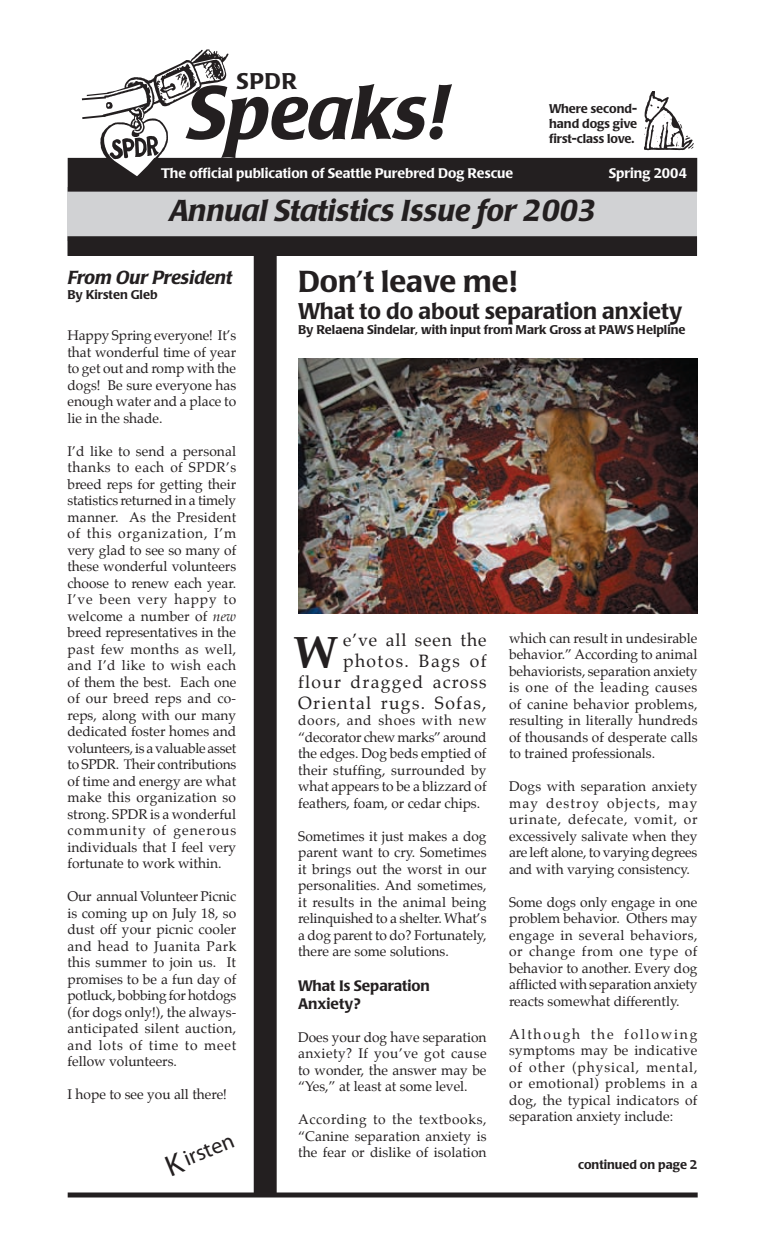
<style>
.page{position:relative;width:765px;height:1260px;background:#fff}
.page>*{position:absolute;margin:0;border:0;box-sizing:border-box;transform-origin:0 0}
.t1{font:italic 500 75px "Poppl Laudatio";color:#231f20}
.t2{font:700 45px "Palatino";color:#231f20}
.t3{font:italic 500 30px "Poppl Laudatio";color:#231f20}
.t4{font:500 30px "Poppl Laudatio";color:#231f20}
.t5{font:500 22.5px "Poppl Laudatio";color:#231f20}
.t6{font:22.5px "New Berolina MT";color:#231f20}
.t7{font:italic 500 18.75px "Poppl Laudatio";color:#231f20}
.t8{font:17.5px/21px "Palatino";letter-spacing:.075em;color:#231f20;text-align:right}
.t9{font:500 15px/18px "Poppl Laudatio";color:#231f20}
.t10{font:13.75px/16.5px "Palatino";color:#231f20;text-align:justify}
.t11{font:500 13.75px "Poppl Laudatio";color:#fff}
.t12{font:500 12.5px/15px "Poppl Laudatio";color:#231f20}
.s1{font-style:italic}
.s2{font-size:30px}
</style>
<div class="page">
<div style="left:68px;top:1192px;width:630px;height:6px;background:#231f20"></div>
<div style="left:68px;top:187px;width:629px;height:53px;background:#d1d2d4"></div>
<div style="left:68px;top:237px;width:628px;height:18px;background:#231f20"></div>
<div style="left:68px;top:236px;width:629px;height:20px;border:1px solid #231f20"></div>
<div style="left:68px;top:158px;width:629px;height:33px;background:#231f20"></div>
<div style="left:68px;top:158px;width:629px;height:34px;border:1px solid #231f20"></div>
<div style="left:254px;top:245px;width:22px;height:950px;background:#231f20"></div>
<div style="left:254px;top:245px;width:23px;height:951px;border:1px solid #231f20"></div>
<svg style="left:82px;top:115px;width:19px;height:4px"></svg>
<svg style="left:81px;top:93px;width:20px;height:8px"></svg>
<img style="left:101px;top:49px;width:127px;height:127px">
<img style="left:644px;top:91px;width:50px;height:59px">
<img style="left:298px;top:359px;width:400px;height:254px">
<h3 class="t5" style="left:236px;top:68px;width:62px">SPDR</h3>
<h1 class="t1" style="left:186px;top:70px;width:262px">Speaks!</h1>
<p class="t12" style="left:549px;top:102px;width:90px">Where second&shy;hand dogs give</p>
<p class="t12" style="left:549px;top:132px;width:87px">first-class love.</p>
<p class="t11" style="left:161px;top:165px;width:354px">The official publication of Seattle Purebred Dog Rescue</p>
<p class="t11" style="left:609px;top:165px;width:80px">Spring 2004</p>
<h3 class="t3" style="left:169px;top:194px;width:428px">Annual Statistics Issue for 2003</h3>
<h3 class="t7" style="left:68px;top:267px;width:166px">From Our President</h3>
<p class="t12" style="left:68px;top:287px;width:92px">By Kirsten Gleb</p>
<p class="t10" style="left:68px;top:329px;width:170px">Happy Spring everyone! It’s that wonderful time of year to get out and romp with the dogs! Be sure everyone has enough water and a place to lie in the shade.</p>
<p class="t10" style="left:68px;top:444px;width:170px">I’d like to send a personal thanks to each of SPDR’s breed reps for getting their statistics returned in a timely manner. As the President of this organization, I’m very glad to see so many of these wonderful volunteers choose to renew each year.<br>I’ve been very happy to welcome a number of <span class="s1">new </span>breed representatives in the past few months as well, and I’d like to wish each of them the best. Each one of our breed reps and co&shy;reps, along with our many dedicated foster homes and volunteers, is a valuable asset to SPDR. Their contributions of time and energy are what make this organization so strong. SPDR is a wonderful community of generous individuals that I feel very fortunate to work within.</p>
<p class="t10" style="left:68px;top:890px;width:170px">Our annual Volunteer Picnic is coming up on July 18, so dust off your picnic cooler and head to Juanita Park this summer to join us. It promises to be a fun day of potluck, bobbing for hotdogs (for dogs only!), the always&shy;anticipated silent auction, and lots of time to meet fellow volunteers.</p>
<p class="t10" style="left:68px;top:1088px;width:161px">I hope to see you all there!</p>
<h3 class="t6" style="left:161px;top:1156px;width:74px;rotate:-23deg"><span class="s2">K</span> irsten</h3>
<h3 class="t4" style="left:298px;top:265px;width:220px">Don’t leave me!</h3>
<h3 class="t5" style="left:298px;top:298px;width:386px">What to do about separation anxiety</h3>
<p class="t12" style="left:298px;top:323px;width:389px">By Relaena Sindelar, with input from Mark Gross at PAWS Helpline</p>
<p class="t8" style="left:298px;top:631px;width:190px">e’ve all seen the photos. Bags of flour dragged across<br>Oriental rugs. Sofas,</p>
<p class="t10" style="left:298px;top:714px;width:190px">doors, and shoes with new “decorator chew marks” around the edges. Dog beds emptied of their stuffing, surrounded by what appears to be a blizzard of feathers, foam, or cedar chips.</p>
<p class="t10" style="left:298px;top:829px;width:190px">Sometimes it just makes a dog parent want to cry. Sometimes it brings out the worst in our personalities. And sometimes, it results in the animal being relinquished to a shelter. What’s a dog parent to do? Fortunately, there are some solutions.</p>
<p class="t9" style="left:298px;top:977px;width:133px">What Is Separation<br>Anxiety?</p>
<p class="t10" style="left:298px;top:1030px;width:190px">Does your dog have separation anxiety? If you’ve got cause to wonder, the answer may be “Yes,” at least at some level.</p>
<p class="t10" style="left:298px;top:1113px;width:190px">According to the textbooks, “Canine separation anxiety is the fear or dislike of isolation</p>
<h2 class="t2" style="left:293px;top:625px;width:47px">W</h2>
<p class="t10" style="left:509px;top:631px;width:190px">which can result in undesirable behavior.” According to animal behaviorists, separation anxiety is one of the leading causes of canine behavior problems, resulting in literally hundreds of thousands of desperate calls to trained professionals.</p>
<p class="t10" style="left:509px;top:779px;width:190px">Dogs with separation anxiety may destroy objects, may urinate, defecate, vomit, or excessively salivate when they are left alone, to varying degrees and with varying consistency.</p>
<p class="t10" style="left:509px;top:895px;width:190px">Some dogs only engage in one problem behavior. Others may engage in several behaviors, or change from one type of behavior to another. Every dog afflicted with separation anxiety reacts somewhat differently.</p>
<p class="t10" style="left:509px;top:1027px;width:190px">Although the following symptoms may be indicative of other (physical, mental, or emotional) problems in a dog, the typical indicators of separation anxiety include:</p>
<p class="t12" style="left:578px;top:1158px;width:121px">continued on page 2</p>
</div>
